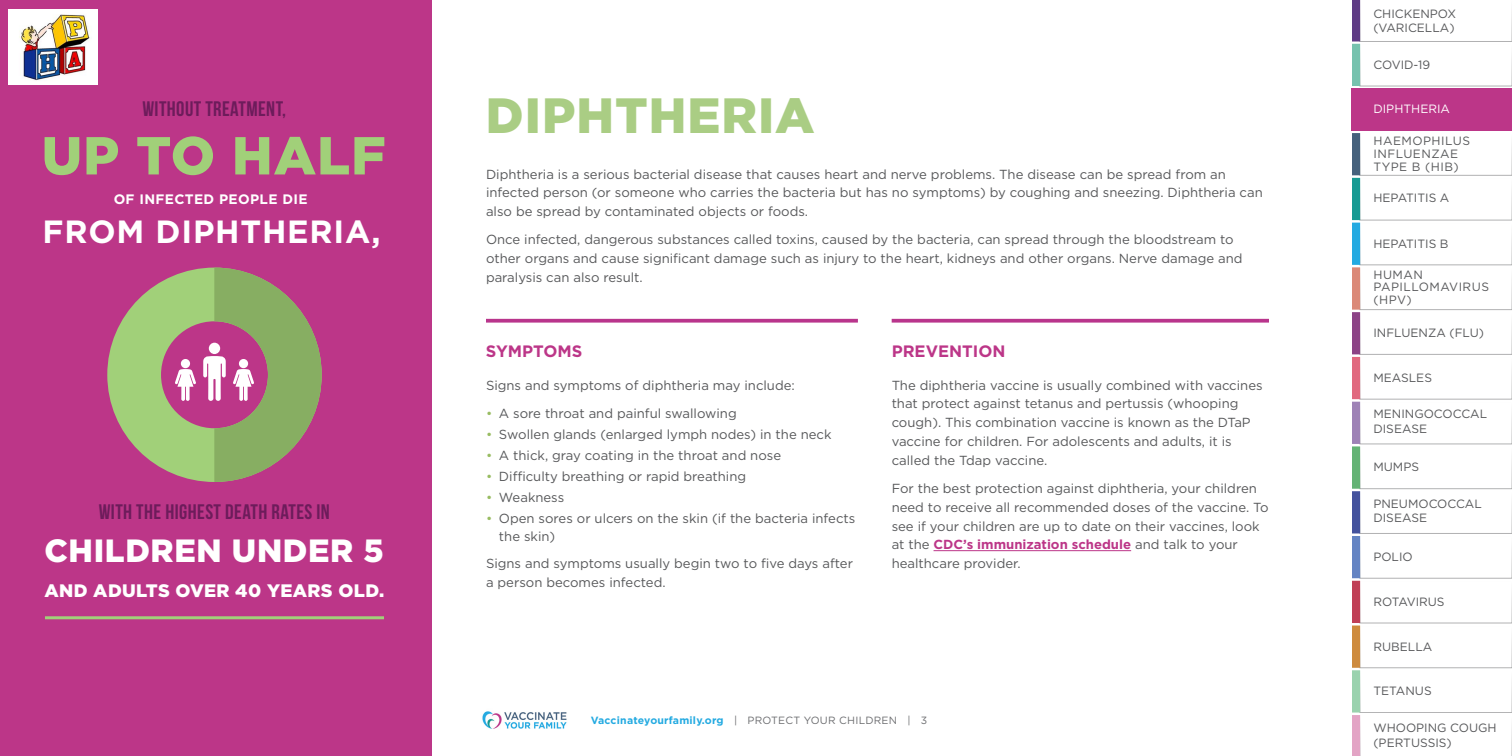
<style>
.page{position:relative;width:1512px;height:756px;background:#fff}
.page>*{position:absolute;margin:0;border:0;box-sizing:border-box;transform-origin:0 0}
.t1{font:900 53.4px "Gotham";letter-spacing:.02em;color:#a1d079}
.t2{font:900 49.5px "Gotham";letter-spacing:.02em;color:#aacd84}
.t3{font:700 32.1px "Gotham";letter-spacing:.025em;color:#fff}
.t4{font:900 32.1px "Gotham";letter-spacing:.02em;color:#fff}
.t5{font:21px "Bebas Neue";letter-spacing:.02em;color:#6d1c5b}
.t6{font:900 18px "Gotham";letter-spacing:.02em;color:#fff}
.t7{font:700 16.5px "Gotham";color:#bc3688}
.t8{font:700 13.65px "Gotham";letter-spacing:.025em;color:#fff}
.t9{font:13.2px/18.8px "Gotham";color:#57585a}
.t10{font:12px/14.2px "Gotham";color:#57585a}
.t11{font:12px/12.8px "Gotham";letter-spacing:.04em;color:#57585a}
.t12{font:12px "Gotham";color:#fff}
.t13{font:700 10.5px "Gotham";letter-spacing:.02em;color:#24aae1}
.s1{color:#98bc61}
.s2{font-weight:700;color:#bc3688}
.s3{font-weight:400;color:#6c6d70}
</style>
<div class="page">
<svg style="left:1352px;top:0;width:160px;height:756px"></svg>
<img style="left:482px;top:711px;width:85px;height:18px">
<div style="left:1352px;top:88px;width:160px;height:43px;background:#bc3688"></div>
<div style="left:0;top:0;width:432px;height:756px;background:#bc3688"></div>
<svg style="left:107px;top:268px;width:96px;height:214px;fill:#a1d079"></svg>
<div style="left:181px;top:359px;width:9px;height:9px;background:#fff;border-radius:50%"></div>
<svg style="left:175px;top:369px;width:21px;height:32px"></svg>
<svg style="left:203px;top:268px;width:119px;height:214px"></svg>
<hr style="left:45px;top:616px;width:339px;height:3px;background:#a1d079">
<svg style="left:486px;top:319px;width:372px;height:4px"></svg>
<svg style="left:892px;top:319px;width:377px;height:4px;background:#c04997"></svg>
<hr style="left:934px;top:550px;width:197px;height:1px;background:#bc3688">
<img style="left:9px;top:10px;width:88px;height:75px">
<h3 class="t5" style="left:142px;top:98px;width:145px">WITHOUT TREATMENT,</h3>
<h1 class="t1" style="left:42px;top:119px;width:346px">UP TO HALF</h1>
<p class="t8" style="left:114px;top:190px;width:195px">OF INFECTED PEOPLE DIE</p>
<h3 class="t3" style="left:42px;top:210px;width:340px">FROM DIPHTHERIA,</h3>
<h3 class="t5" style="left:99px;top:500px;width:233px">WITH THE HIGHEST DEATH RATES IN</h3>
<h3 class="t4" style="left:44px;top:529px;width:341px">CHILDREN UNDER 5</h3>
<h3 class="t6" style="left:44px;top:578px;width:341px">AND ADULTS OVER 40 YEARS OLD.</h3>
<p class="t10" style="left:1373px;top:6px;width:84px">CHICKENPOX (VARICELLA)</p>
<p class="t10" style="left:1373px;top:57px;width:58px">COVID-19</p>
<h2 class="t2" style="left:486px;top:81px;width:330px">DIPHTHERIA</h2>
<p class="t12" style="left:1373px;top:101px;width:78px">DIPHTHERIA</p>
<p class="t9" style="left:486px;top:164px;width:778px">Diphtheria is a serious bacterial disease that causes heart and nerve problems. The disease can be spread from an infected person (or someone who carries the bacteria but has no symptoms) by coughing and sneezing. Diphtheria can also be spread by contaminated objects or foods.</p>
<p class="t9" style="left:486px;top:230px;width:758px">Once infected, dangerous substances called toxins, caused by the bacteria, can spread through the bloodstream to other organs and cause significant damage such as injury to the heart, kidneys and other organs. Nerve damage and paralysis can also result.</p>
<p class="t7" style="left:486px;top:341px;width:98px">SYMPTOMS</p>
<p class="t9" style="left:486px;top:375px;width:310px">Signs and symptoms of diphtheria may include:</p>
<p class="t9" style="left:486px;top:404px;width:252px"><span class="s1">•</span> A sore throat and painful swallowing</p>
<p class="t9" style="left:486px;top:425px;width:347px"><span class="s1">•</span> Swollen glands (enlarged lymph nodes) in the neck</p>
<p class="t9" style="left:486px;top:446px;width:297px"><span class="s1">•</span> A thick, gray coating in the throat and nose</p>
<p class="t9" style="left:486px;top:467px;width:262px"><span class="s1">•</span> Difficulty breathing or rapid breathing</p>
<p class="t9" style="left:486px;top:487px;width:80px"><span class="s1">•</span> Weakness</p>
<p class="t9" style="left:499px;top:508px;width:358px;text-indent:-13px"><span class="s1">•</span> Open sores or ulcers on the skin (if the bacteria infects the skin)</p>
<p class="t9" style="left:486px;top:554px;width:369px">Signs and symptoms usually begin two to five days after a person becomes infected.</p>
<p class="t7" style="left:892px;top:341px;width:115px">PREVENTION</p>
<p class="t9" style="left:892px;top:375px;width:372px">The diphtheria vaccine is usually combined with vaccines that protect against tetanus and pertussis (whooping cough). This combination vaccine is known as the DTaP vaccine for children. For adolescents and adults, it is called the Tdap vaccine.</p>
<p class="t9" style="left:892px;top:479px;width:378px">For the best protection against diphtheria, your children need to receive all recommended doses of the vaccine. To see if your children are up to date on their vaccines, look at the <span class="s2">CDC’s immunization schedule</span> and talk to your healthcare provider.</p>
<p class="t13" style="left:591px;top:714px;width:338px">Vaccinateyourfamily.org <span class="s3">| PROTECT YOUR CHILDREN | 3</span></p>
<p class="t11" style="left:1373px;top:134px;width:98px">HAEMOPHILUS<br>INFLUENZAE<br>TYPE B (HIB)</p>
<p class="t10" style="left:1373px;top:190px;width:78px">HEPATITIS A</p>
<p class="t10" style="left:1373px;top:237px;width:77px">HEPATITIS B</p>
<p class="t11" style="left:1373px;top:268px;width:117px">HUMAN<br>PAPILLOMAVIRUS (HPV)</p>
<p class="t10" style="left:1373px;top:326px;width:112px">INFLUENZA (FLU)</p>
<p class="t10" style="left:1373px;top:371px;width:60px">MEASLES</p>
<p class="t10" style="left:1373px;top:407px;width:115px">MENINGOCOCCAL<br>DISEASE</p>
<p class="t10" style="left:1373px;top:459px;width:47px">MUMPS</p>
<p class="t10" style="left:1373px;top:496px;width:110px">PNEUMOCOCCAL<br>DISEASE</p>
<p class="t10" style="left:1373px;top:549px;width:41px">POLIO</p>
<p class="t10" style="left:1373px;top:594px;width:73px">ROTAVIRUS</p>
<p class="t10" style="left:1373px;top:639px;width:60px">RUBELLA</p>
<p class="t10" style="left:1373px;top:684px;width:60px">TETANUS</p>
<p class="t10" style="left:1373px;top:721px;width:125px">WHOOPING COUGH (PERTUSSIS)</p>
</div>
